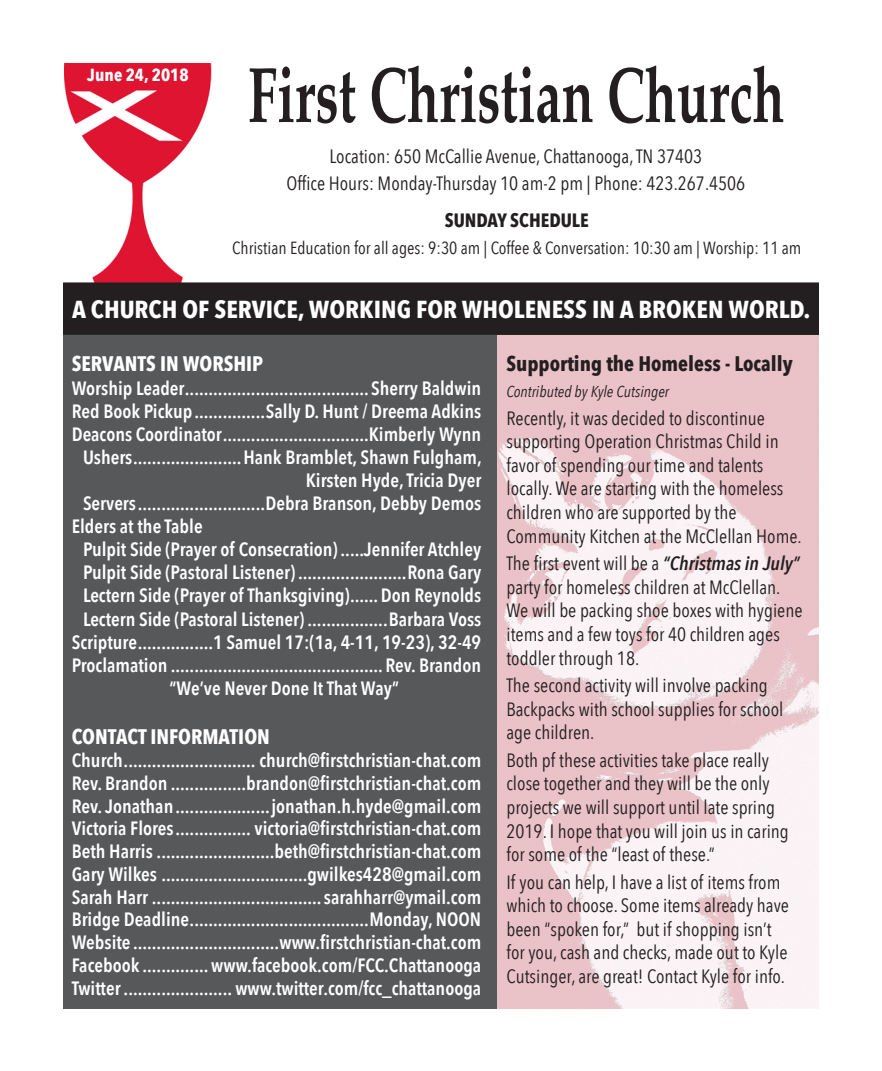
<style>
.page{position:relative;width:882px;height:1071px;background:#fff}
.page>*{position:absolute;margin:0;border:0;box-sizing:border-box;transform-origin:0 0}
.t1{font:700 78.75px "Palatino";color:#231f20;scale:.67 1}
.t2{font:700 24.5px "Avenir Next Condensed";color:#fff;scale:1.05 1}
.t3{font:700 21px "Avenir Next Condensed";color:#fff}
.text_11{font:700 21px "Avenir Next Condensed";color:#231f20}
.t4{font:600 19.25px "Avenir Next Condensed";color:#fff}
.text_11-2{font:19.25px/23.6px "Avenir Next Condensed";color:#231f20}
.t5{font:700 19.25px "Avenir Next Condensed";color:#231f20}
.t6{font:17.5px "Avenir Next Condensed";color:#231f20}
.t7{font:700 17.5px "Avenir Next Condensed";color:#fff}
.text_11-3{font:italic 15.75px "Avenir Next Condensed";color:#231f20}
.s1{font-weight:600;font-style:italic}
</style>
<div class="page">
<img style="left:496px;top:335px;width:323px;height:673px">
<div style="left:63px;top:335px;width:433px;height:673px;background:#57585a"></div>
<img style="left:65px;top:63px;width:147px;height:219px">
<div style="left:63px;top:282px;width:756px;height:53px;background:#231f20"></div>
<p class="t7" style="left:87px;top:64px;width:103px">June 24, 2018</p>
<p class="t1" style="left:248px;top:28px;width:802px">First Christian Church</p>
<p class="text_11-2" style="left:330px;top:144px;width:374px">Location: 650 McCallie Avenue, Chattanooga, TN 37403</p>
<p class="text_11-2" style="left:286px;top:170px;width:460px">Office Hours: Monday-Thursday 10 am-2 pm | Phone: 423.267.4506</p>
<p class="t5" style="left:445px;top:209px;width:145px">SUNDAY SCHEDULE</p>
<p class="t6" style="left:232px;top:233px;width:571px">Christian Education for all ages: 9:30 am | Coffee &amp; Conversation: 10:30 am | Worship: 11 am</p>
<p class="t2" style="left:72px;top:295px;width:705px">A CHURCH OF SERVICE, WORKING FOR WHOLENESS IN A BROKEN WORLD.</p>
<p class="t3" style="left:72px;top:351px;width:193px">SERVANTS IN WORSHIP</p>
<p class="t4" style="left:72px;top:371px;width:411px">Worship Leader....................................... Sherry Baldwin</p>
<p class="t4" style="left:72px;top:394px;width:411px">Red Book Pickup...............Sally D. Hunt / Dreema Adkins</p>
<p class="t4" style="left:72px;top:417px;width:411px">Deacons Coordinator...............................Kimberly Wynn</p>
<p class="t4" style="left:83px;top:441px;width:400px">Ushers.......................Hank Bramblet, Shawn Fulgham,</p>
<p class="t4" style="left:306px;top:464px;width:177px">Kirsten Hyde, Tricia Dyer</p>
<p class="t4" style="left:83px;top:487px;width:400px">Servers...........................Debra Branson, Debby Demos</p>
<p class="t4" style="left:72px;top:510px;width:132px">Elders at the Table</p>
<p class="t4" style="left:83px;top:533px;width:400px">Pulpit Side (Prayer of Consecration) .....Jennifer Atchley</p>
<p class="t4" style="left:83px;top:556px;width:400px">Pulpit Side (Pastoral Listener) .......................Rona Gary</p>
<p class="t4" style="left:83px;top:579px;width:400px">Lectern Side (Prayer of Thanksgiving)......Don Reynolds</p>
<p class="t4" style="left:83px;top:602px;width:400px">Lectern Side (Pastoral Listener) .................Barbara Voss</p>
<p class="t4" style="left:72px;top:625px;width:411px">Scripture................1 Samuel 17:(1a, 4-11, 19-23), 32-49</p>
<p class="t4" style="left:72px;top:648px;width:411px">Proclamation ............................................. Rev. Brandon</p>
<p class="t4" style="left:169px;top:672px;width:231px">“We’ve Never Done It That Way”</p>
<p class="t3" style="left:72px;top:724px;width:200px">CONTACT INFORMATION</p>
<p class="t4" style="left:72px;top:744px;width:411px">Church............................ church@firstchristian-chat.com</p>
<p class="t4" style="left:72px;top:767px;width:411px">Rev. Brandon ................brandon@firstchristian-chat.com</p>
<p class="t4" style="left:72px;top:789px;width:411px">Rev. Jonathan....................jonathan.h.hyde@gmail.com</p>
<p class="t4" style="left:72px;top:812px;width:411px">Victoria Flores................ victoria@firstchristian-chat.com</p>
<p class="t4" style="left:72px;top:835px;width:411px">Beth Harris .........................beth@firstchristian-chat.com</p>
<p class="t4" style="left:72px;top:858px;width:411px">Gary Wilkes ...............................gwilkes428@gmail.com</p>
<p class="t4" style="left:72px;top:880px;width:411px">Sarah Harr ....................................sarahharr@ymail.com</p>
<p class="t4" style="left:72px;top:903px;width:411px">Bridge Deadline......................................Monday, NOON</p>
<p class="t4" style="left:72px;top:926px;width:411px">Website ...............................www.firstchristian-chat.com</p>
<p class="t4" style="left:72px;top:949px;width:411px">Facebook ..............www.facebook.com/FCC.Chattanooga</p>
<p class="t4" style="left:72px;top:971px;width:411px">Twitter ....................... www.twitter.com/fcc_chattanooga</p>
<p class="text_11" style="left:507px;top:351px;width:288px">Supporting the Homeless - Locally</p>
<p class="text_11-3" style="left:507px;top:382px;width:164px">Contributed by Kyle Cutsinger</p>
<p class="text_11-2" style="left:507px;top:405px;width:297px">Recently, it was decided to discontinue supporting Operation Christmas Child in favor of spending our time and talents locally. We are starting with the homeless children who are supported by the Community Kitchen at the McClellan Home.</p>
<p class="text_11-2" style="left:507px;top:551px;width:298px">The first event will be a <span class="s1">“Christmas in July” </span>party for homeless children at McClellan.<br>We will be packing shoe boxes with hygiene items and a few toys for 40 children ages toddler through 18.</p>
<p class="text_11-2" style="left:507px;top:673px;width:278px">The second activity will involve packing<br>Backpacks with school supplies for school age children.</p>
<p class="text_11-2" style="left:507px;top:747px;width:284px">Both pf these activities take place really close together and they will be the only projects we will support until late spring 2019. I hope that you will join us in caring for some of the “least of these.”</p>
<p class="text_11-2" style="left:507px;top:869px;width:284px">If you can help, I have a list of items from which to choose. Some items already have been “spoken for,” but if shopping isn’t for you, cash and checks, made out to Kyle Cutsinger, are great! Contact Kyle for info.</p>
</div>
